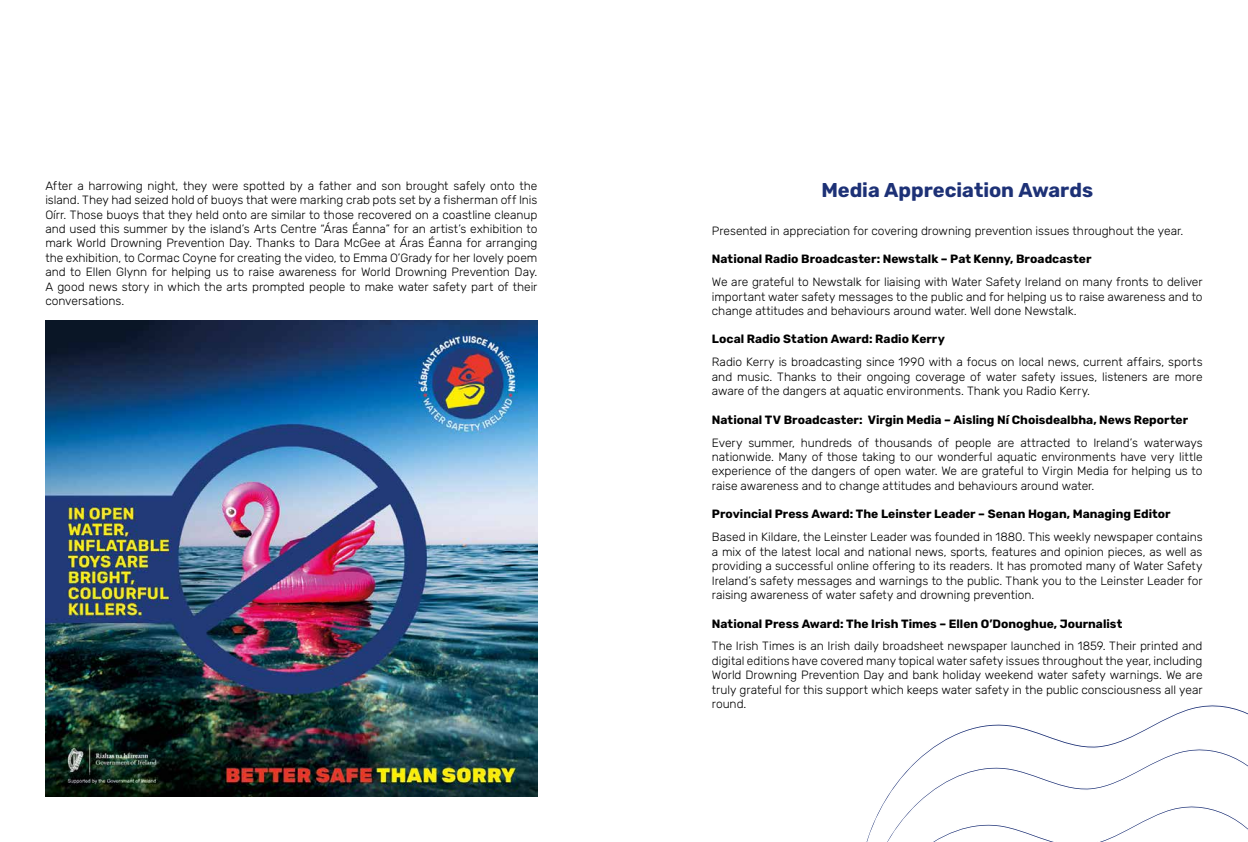
<style>
.page{position:relative;width:1248px;height:842px;background:#fff}
.page>*{position:absolute;margin:0;border:0;box-sizing:border-box;transform-origin:0 0}
.t1{font:700 20px "Rubik";color:#1d3176}
.t2{font:300 12px/14.4px "Rubik";letter-spacing:-.005em;color:#000;text-align:justify}
.t3{font:700 12px "Rubik";color:#000}
</style>
<div class="page">
<img style="left:45px;top:320px;width:492px;height:477px">
<svg style="left:946px;top:705px;width:301px;height:34px"></svg>
<svg style="left:866px;top:739px;width:381px;height:103px"></svg>
<p class="t2" style="left:45px;top:179px;width:493px">After a harrowing night, they were spotted by a father and son brought safely onto the island. They had seized hold of buoys that were marking crab pots set by a fisherman off Inis Oírr. Those buoys that they held onto are similar to those recovered on a coastline cleanup and used this summer by the island’s Arts Centre “Áras Éanna” for an artist’s exhibition to mark World Drowning Prevention Day. Thanks to Dara McGee at Áras Éanna for arranging the exhibition, to Cormac Coyne for creating the video, to Emma O’Grady for her lovely poem and to Ellen Glynn for helping us to raise awareness for World Drowning Prevention Day.<br>A good news story in which the arts prompted people to make water safety part of their conversations.</p>
<h1 class="t1" style="left:821px;top:179px;width:273px">Media Appreciation Awards</h1>
<p class="t2" style="left:711px;top:224px;width:473px">Presented in appreciation for covering drowning prevention issues throughout the year.</p>
<p class="t3" style="left:711px;top:252px;width:381px">National Radio Broadcaster: Newstalk – Pat Kenny, Broadcaster</p>
<p class="t2" style="left:711px;top:275px;width:492px">We are grateful to Newstalk for liaising with Water Safety Ireland on many fronts to deliver important water safety messages to the public and for helping us to raise awareness and to change attitudes and behaviours around water. Well done Newstalk.</p>
<p class="t3" style="left:711px;top:332px;width:234px">Local Radio Station Award: Radio Kerry</p>
<p class="t2" style="left:711px;top:355px;width:492px">Radio Kerry is broadcasting since 1990 with a focus on local news, current affairs, sports and music. Thanks to their ongoing coverage of water safety issues, listeners are more aware of the dangers at aquatic environments. Thank you Radio Kerry.</p>
<p class="t3" style="left:711px;top:413px;width:477px">National TV Broadcaster: Virgin Media – Aisling Ní Choisdealbha, News Reporter</p>
<p class="t2" style="left:711px;top:436px;width:492px">Every summer, hundreds of thousands of people are attracted to Ireland’s waterways nationwide. Many of those taking to our wonderful aquatic environments have very little experience of the dangers of open water. We are grateful to Virgin Media for helping us to raise awareness and to change attitudes and behaviours around water.</p>
<p class="t3" style="left:711px;top:507px;width:460px">Provincial Press Award: The Leinster Leader – Senan Hogan, Managing Editor</p>
<p class="t2" style="left:711px;top:530px;width:492px">Based in Kildare, the Leinster Leader was founded in 1880. This weekly newspaper contains a mix of the latest local and national news, sports, features and opinion pieces, as well as providing a successful online offering to its readers. It has promoted many of Water Safety Ireland’s safety messages and warnings to the public. Thank you to the Leinster Leader for raising awareness of water safety and drowning prevention.</p>
<p class="t3" style="left:711px;top:616px;width:412px">National Press Award: The Irish Times – Ellen O’Donoghue, Journalist</p>
<p class="t2" style="left:711px;top:639px;width:492px">The Irish Times is an Irish daily broadsheet newspaper launched in 1859. Their printed and digital editions have covered many topical water safety issues throughout the year, including World Drowning Prevention Day and bank holiday weekend water safety warnings. We are truly grateful for this support which keeps water safety in the public consciousness all year round.</p>
</div>
